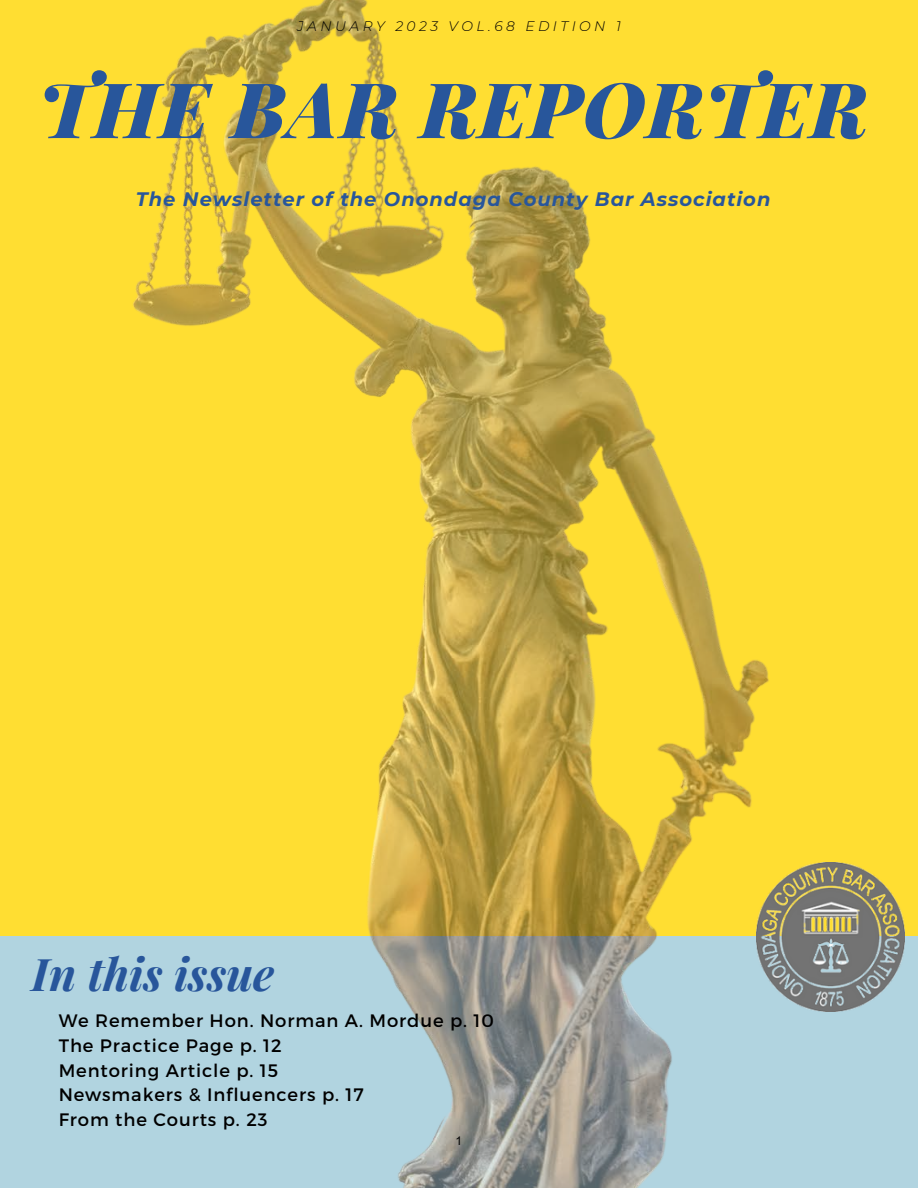
<style>
.page{position:relative;width:918px;height:1188px;background:#ffde32}
.page>*{position:absolute;margin:0;border:0;box-sizing:border-box;transform-origin:0 0}
.t1{font:italic 900 76.8px "Playfair Display";letter-spacing:.02em;color:#28569b}
.t2{font:italic 700 45px "Playfair Display";color:#28569b}
.t3{font:italic 700 19.5px "Montserrat";letter-spacing:.05em;color:#28569b}
.t4{font:18px/24.8px "Montserrat";letter-spacing:.05em;color:#000}
.t5{font:italic 300 13.8px "Montserrat";letter-spacing:.25em;color:#000}
.t6{font:12px "Arial";color:#000}
</style>
<div class="page">
<div style="left:0;top:937px;width:918px;height:250px;background:#b1d4e0"></div>
<img style="left:814px;top:863px;width:91px;height:148px">
<img style="left:0;top:0;width:814px;height:1188px">
<p class="t5" style="left:297px;top:18px;width:325px">JANUARY 2023 VOL.68 EDITION 1</p>
<h1 class="t1" style="left:39px;top:55px;width:830px">THE BAR REPORTER</h1>
<p class="t3" style="left:136px;top:188px;width:636px">The Newsletter of the Onondaga County Bar Association</p>
<h2 class="t2" style="left:32px;top:942px;width:244px">In this issue</h2>
<p class="t4" style="left:59px;top:1007px;width:437px">We Remember Hon. Norman A. Mordue p. 10<br>The Practice Page p. 12<br>Mentoring Article p. 15<br>Newsmakers &amp; Influencers p. 17<br>From the Courts p. 23</p>
<p class="t6" style="left:456px;top:1132px;width:8px">1</p>
</div>
